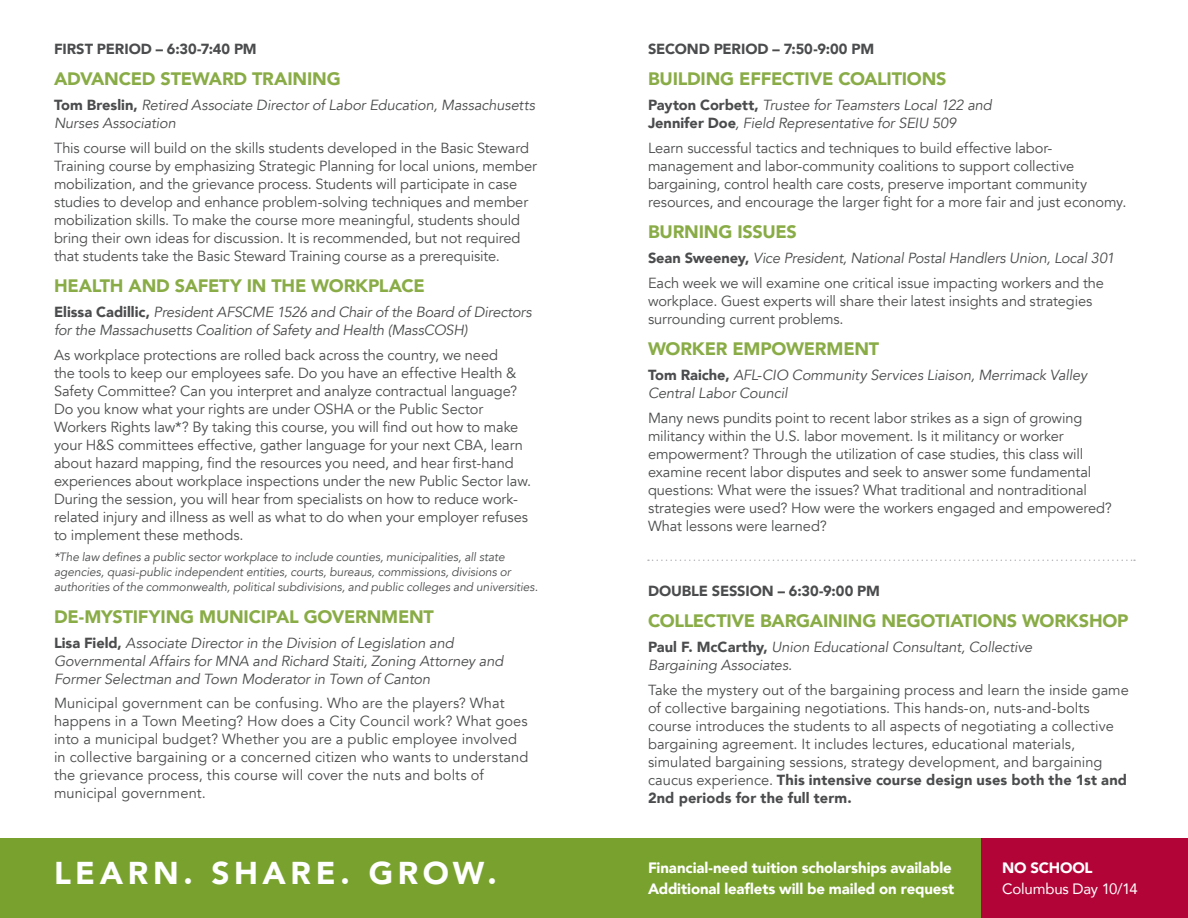
<style>
.page{position:relative;width:1188px;height:918px;background:#fff}
.page>*{position:absolute;margin:0;border:0;box-sizing:border-box;transform-origin:0 0}
.Paragraph{font:900 31.5px "Avenir";letter-spacing:.145em;color:#fff}
.Session_Name{font:900 18px "Avenir";letter-spacing:-.01em;color:#89ac46}
.New_Paragraph{font:900 15px "Avenir";letter-spacing:-.005em;color:#fff}
.New_Paragraph-2{font:15px "Avenir";letter-spacing:-.015em;color:#fff}
.Paragraph-2{font:14.7px/18px "Avenir";letter-spacing:-.005em;color:#4b4c4d}
.Paragraph-3{font:italic 14.7px/18px "Avenir";letter-spacing:-.01em;color:#4b4c4d}
.Paragraph-4{font:900 14.7px "Avenir";letter-spacing:-.005em;color:#4b4c4d}
.Paragraph-5{font:italic 12px/15px "Avenir";letter-spacing:-.005em;color:#4b4c4d}
.s1{font-weight:900;font-style:normal}
.s2{font-weight:900}
</style>
<div class="page">
<div style="left:0;top:838px;width:1188px;height:80px;background:#78a22d"></div>
<div style="left:982px;top:838px;width:206px;height:80px;background:#b30437"></div>
<svg style="left:648px;top:560px;width:487px;height:1px"></svg>
<p class="Paragraph-4" style="left:54px;top:36px;width:204px">FIRST PERIOD – 6:30-7:40 PM</p>
<p class="Session_Name" style="left:54px;top:63px;width:288px">ADVANCED STEWARD TRAINING</p>
<p class="Paragraph-3" style="left:54px;top:96px;width:483px"><span class="s1">Tom Breslin,</span> Retired Associate Director of Labor Education, Massachusetts<br>Nurses Association</p>
<p class="Paragraph-2" style="left:54px;top:139px;width:485px">This course will build on the skills students developed in the Basic Steward Training course by emphasizing Strategic Planning for local unions, member mobilization, and the grievance process. Students will participate in case studies to develop and enhance problem-solving techniques and member mobilization skills. To make the course more meaningful, students should bring their own ideas for discussion. It is recommended, but not required that students take the Basic Steward Training course as a prerequisite.</p>
<p class="Session_Name" style="left:54px;top:270px;width:372px">HEALTH AND SAFETY IN THE WORKPLACE</p>
<p class="Paragraph-3" style="left:54px;top:303px;width:479px"><span class="s1">Elissa Cadillic,</span> President AFSCME 1526 and Chair of the Board of Directors for the Massachusetts Coalition of Safety and Health (MassCOSH)</p>
<p class="Paragraph-2" style="left:54px;top:346px;width:479px">As workplace protections are rolled back across the country, we need<br>the tools to keep our employees safe. Do you have an effective Health &amp; Safety Committee? Can you interpret and analyze contractual language?<br>Do you know what your rights are under OSHA or the Public Sector Workers Rights law*? By taking this course, you will find out how to make your H&amp;S committees effective, gather language for your next CBA, learn about hazard mapping, find the resources you need, and hear first-hand experiences about workplace inspections under the new Public Sector law.<br>During the session, you will hear from specialists on how to reduce work&shy;related injury and illness as well as what to do when your employer refuses to implement these methods.</p>
<p class="Paragraph-5" style="left:54px;top:550px;width:486px">*The law defines a public sector workplace to include counties, municipalities, all state agencies, quasi-public independent entities, courts, bureaus, commissions, divisions or authorities of the commonwealth, political subdivisions, and public colleges and universities.</p>
<p class="Session_Name" style="left:54px;top:601px;width:381px">DE-MYSTIFYING MUNICIPAL GOVERNMENT</p>
<p class="Paragraph-3" style="left:54px;top:634px;width:451px"><span class="s1">Lisa Field,</span> Associate Director in the Division of Legislation and<br>Governmental Affairs for MNA and Richard Staiti, Zoning Attorney and<br>Former Selectman and Town Moderator in Town of Canton</p>
<p class="Paragraph-2" style="left:54px;top:695px;width:476px">Municipal government can be confusing. Who are the players? What happens in a Town Meeting? How does a City Council work? What goes into a municipal budget? Whether you are a public employee involved in collective bargaining or a concerned citizen who wants to understand the grievance process, this course will cover the nuts and bolts of municipal government.</p>
<p class="Paragraph-4" style="left:648px;top:36px;width:228px">SECOND PERIOD – 7:50-9:00 PM</p>
<p class="Session_Name" style="left:648px;top:63px;width:300px">BUILDING EFFECTIVE COALITIONS</p>
<p class="Paragraph-3" style="left:648px;top:96px;width:345px"><span class="s1">Payton Corbett,</span> Trustee for Teamsters Local 122 and<br><span class="s1">Jennifer Doe</span>, Field Representative for SEIU 509</p>
<p class="Paragraph-2" style="left:648px;top:139px;width:480px">Learn successful tactics and techniques to build effective labor&shy;management and labor-community coalitions to support collective bargaining, control health care costs, preserve important community resources, and encourage the larger fight for a more fair and just economy.</p>
<p class="Session_Name" style="left:648px;top:216px;width:150px">BURNING ISSUES</p>
<p class="Paragraph-3" style="left:648px;top:249px;width:468px"><span class="s1">Sean Sweeney,</span> Vice President, National Postal Handlers Union, Local 301</p>
<p class="Paragraph-2" style="left:648px;top:274px;width:458px">Each week we will examine one critical issue impacting workers and the workplace. Guest experts will share their latest insights and strategies surrounding current problems.</p>
<p class="Session_Name" style="left:648px;top:333px;width:233px">WORKER EMPOWERMENT</p>
<p class="Paragraph-3" style="left:648px;top:366px;width:441px"><span class="s1">Tom Raiche,</span> AFL-CIO Community Services Liaison, Merrimack Valley<br>Central Labor Council</p>
<p class="Paragraph-2" style="left:648px;top:409px;width:466px">Many news pundits point to recent labor strikes as a sign of growing militancy within the U.S. labor movement. Is it militancy or worker empowerment? Through the utilization of case studies, this class will examine recent labor disputes and seek to answer some fundamental questions: What were the issues? What traditional and nontraditional strategies were used? How were the workers engaged and empowered?<br>What lessons were learned?</p>
<p class="Paragraph-4" style="left:648px;top:578px;width:233px">DOUBLE SESSION – 6:30-9:00 PM</p>
<p class="Session_Name" style="left:648px;top:606px;width:482px">COLLECTIVE BARGAINING NEGOTIATIONS WORKSHOP</p>
<p class="Paragraph-3" style="left:648px;top:638px;width:386px"><span class="s1">Paul F. McCarthy,</span> Union Educational Consultant, Collective<br>Bargaining Associates.</p>
<p class="Paragraph-2" style="left:648px;top:681px;width:482px">Take the mystery out of the bargaining process and learn the inside game of collective bargaining negotiations. This hands-on, nuts-and-bolts course introduces the students to all aspects of negotiating a collective bargaining agreement. It includes lectures, educational materials, simulated bargaining sessions, strategy development, and bargaining caucus experience. <span class="s2">This intensive course design uses both the 1st and 2nd periods for the full term.</span></p>
<p class="Paragraph" style="left:54px;top:846px;width:444px">LEARN. SHARE. GROW.</p>
<p class="New_Paragraph" style="left:648px;top:854px;width:305px">Financial-need tuition scholarships available</p>
<p class="New_Paragraph" style="left:648px;top:875px;width:308px">Additional leaflets will be mailed on request</p>
<p class="New_Paragraph" style="left:1002px;top:854px;width:92px">NO SCHOOL</p>
<p class="New_Paragraph-2" style="left:1002px;top:876px;width:137px">Columbus Day 10/14</p>
</div>
